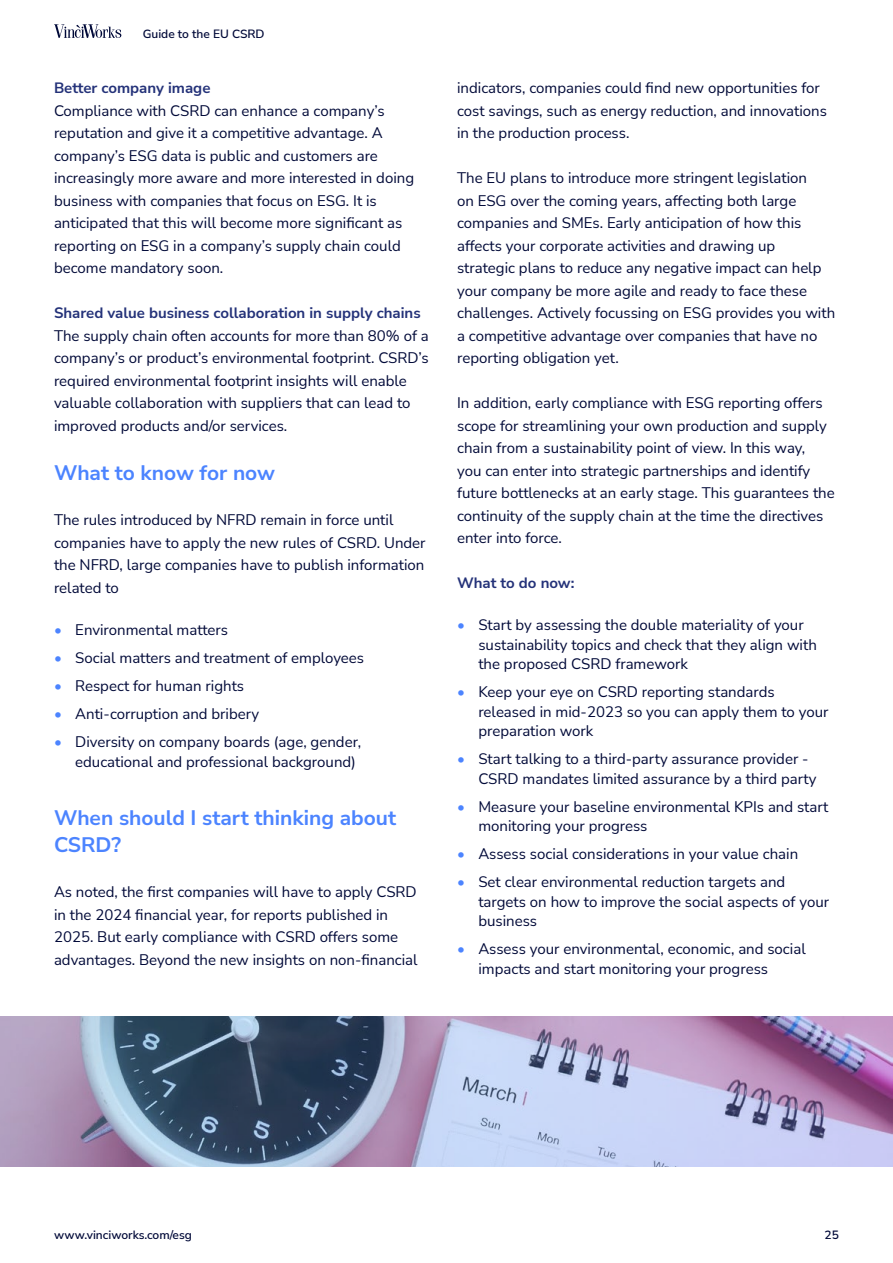
<style>
.page{position:relative;width:893px;height:1263px;background:#fff}
.page>*{position:absolute;margin:0;border:0;box-sizing:border-box;transform-origin:0 0}
.t1{font:700 21px/27.3px "Nunito Sans";color:#4c84ff}
.t2{font:15px/22.5px "Nunito Sans";color:#010938}
.t3{font:700 15px "Nunito Sans";color:#243279}
.t4{font:600 12px "Nunito Sans";color:#010938}
.s1{color:#4c84ff}
</style>
<div class="page">
<svg style="left:54px;top:24px;width:67px;height:14px"></svg>
<svg style="left:0;top:1016px;width:893px;height:150px;background:#9694b6"></svg>
<p class="t4" style="left:143px;top:25px;width:123px">Guide to the EU CSRD</p>
<p class="t3" style="left:54px;top:77px;width:158px">Better company image</p>
<p class="t2" style="left:54px;top:99px;width:362px">Compliance with CSRD can enhance a company’s reputation and give it a competitive advantage. A company’s ESG data is public and customers are increasingly more aware and more interested in doing business with companies that focus on ESG. It is anticipated that this will become more significant as reporting on ESG in a company’s supply chain could become mandatory soon.</p>
<p class="t3" style="left:54px;top:302px;width:368px">Shared value business collaboration in supply chains</p>
<p class="t2" style="left:54px;top:324px;width:376px">The supply chain often accounts for more than 80% of a company’s or product’s environmental footprint. CSRD’s required environmental footprint insights will enable valuable collaboration with suppliers that can lead to improved products and/or services.</p>
<h1 class="t1" style="left:54px;top:459px;width:223px">What to know for now</h1>
<p class="t2" style="left:54px;top:508px;width:373px">The rules introduced by NFRD remain in force until companies have to apply the new rules of CSRD. Under the NFRD, large companies have to publish information related to</p>
<p class="t2" style="left:54px;top:618px;width:176px"><span class="s1">•</span> Environmental matters</p>
<p class="t2" style="left:54px;top:646px;width:312px"><span class="s1">•</span> Social matters and treatment of employees</p>
<p class="t2" style="left:54px;top:674px;width:192px"><span class="s1">•</span> Respect for human rights</p>
<p class="t2" style="left:54px;top:702px;width:207px"><span class="s1">•</span> Anti-corruption and bribery</p>
<p class="t2" style="left:75px;top:731px;width:287px;line-height:19.5px;text-indent:-21px"><span class="s1">•</span> Diversity on company boards (age, gender, educational and professional background)</p>
<h1 class="t1" style="left:54px;top:803px;width:344px">When should I start thinking about<br>CSRD?</h1>
<p class="t2" style="left:54px;top:880px;width:365px">As noted, the first companies will have to apply CSRD in the 2024 financial year, for reports published in 2025. But early compliance with CSRD offers some advantages. Beyond the new insights on non-financial</p>
<p class="t2" style="left:457px;top:76px;width:371px">indicators, companies could find new opportunities for cost savings, such as energy reduction, and innovations in the production process.</p>
<p class="t2" style="left:457px;top:166px;width:380px">The EU plans to introduce more stringent legislation<br>on ESG over the coming years, affecting both large companies and SMEs. Early anticipation of how this affects your corporate activities and drawing up strategic plans to reduce any negative impact can help your company be more agile and ready to face these challenges. Actively focussing on ESG provides you with a competitive advantage over companies that have no reporting obligation yet.</p>
<p class="t2" style="left:457px;top:391px;width:379px">In addition, early compliance with ESG reporting offers scope for streamlining your own production and supply chain from a sustainability point of view. In this way,<br>you can enter into strategic partnerships and identify future bottlenecks at an early stage. This guarantees the continuity of the supply chain at the time the directives enter into force.</p>
<p class="t3" style="left:457px;top:572px;width:119px">What to do now:</p>
<p class="t2" style="left:478px;top:615px;width:340px;line-height:19.5px;text-indent:-21px"><span class="s1">•</span> Start by assessing the double materiality of your sustainability topics and check that they align with the proposed CSRD framework</p>
<p class="t2" style="left:478px;top:682px;width:352px;line-height:19.5px;text-indent:-21px"><span class="s1">•</span> Keep your eye on CSRD reporting standards released in mid-2023 so you can apply them to your preparation work</p>
<p class="t2" style="left:478px;top:749px;width:340px;line-height:19.5px;text-indent:-21px"><span class="s1">•</span> Start talking to a third-party assurance provider -<br>CSRD mandates limited assurance by a third party</p>
<p class="t2" style="left:478px;top:796px;width:352px;line-height:19.5px;text-indent:-21px"><span class="s1">•</span> Measure your baseline environmental KPIs and start monitoring your progress</p>
<p class="t2" style="left:457px;top:842px;width:343px"><span class="s1">•</span> Assess social considerations in your value chain</p>
<p class="t2" style="left:478px;top:872px;width:352px;line-height:19.5px;text-indent:-21px"><span class="s1">•</span> Set clear environmental reduction targets and targets on how to improve the social aspects of your business</p>
<p class="t2" style="left:478px;top:939px;width:329px;line-height:19.5px;text-indent:-21px"><span class="s1">•</span> Assess your environmental, economic, and social impacts and start monitoring your progress</p>
<p class="t4" style="left:54px;top:1226px;width:139px">www.vinciworks.com/esg</p>
<p class="t4" style="left:825px;top:1226px;width:16px">25</p>
</div>
